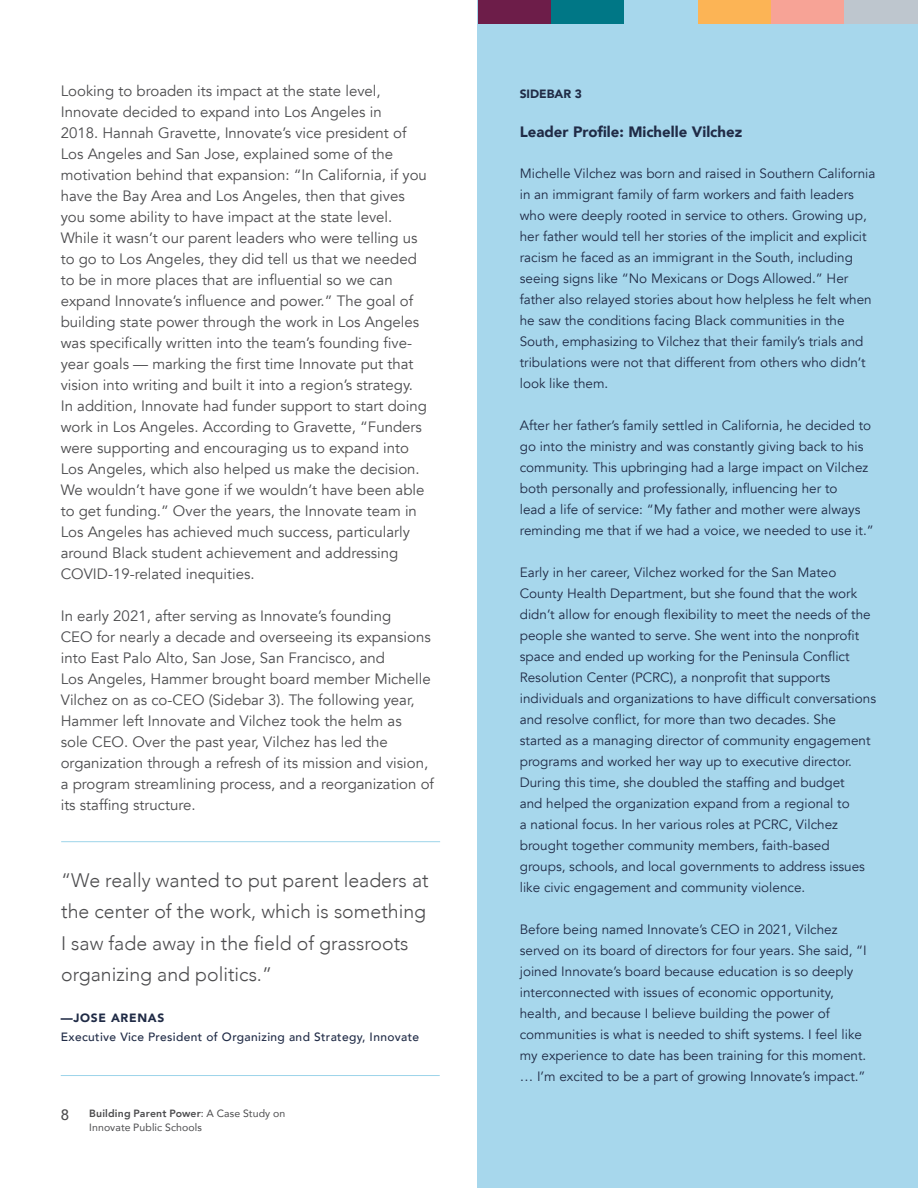
<style>
.page{position:relative;width:918px;height:1188px;background:#fff}
.page>*{position:absolute;margin:0;border:0;box-sizing:border-box;transform-origin:0 0}
.t1{font:300 19.5px/31.5px "Avenir";color:#4c4c4e}
.t2{font:15px/21px "Avenir";color:#4c4c4e}
.t3{font:900 15px "Avenir";color:#202b46}
.t4{font:500 15px "Avenir";color:#4c4c4e}
.t5{font:13.5px/21px "Avenir";color:#202b46}
.t6{font:500 12px "Avenir";letter-spacing:.03em;color:#202b46}
.t7{font:900 12px "Avenir";letter-spacing:.06em;color:#202b46}
.t8{font:900 12px "Avenir";color:#202b46}
.t9{font:10.5px/13.5px "Avenir";letter-spacing:.01em;color:#4c4c4e}
.s1{font-weight:800}
</style>
<div class="page">
<div style="left:478px;top:0;width:440px;height:1188px;background:#a7d7ec"></div>
<div style="left:478px;top:0;width:73px;height:23px;background:#6d1d49"></div>
<div style="left:551px;top:0;width:74px;height:23px;background:#007786"></div>
<div style="left:698px;top:0;width:73px;height:23px;background:#fcb455"></div>
<div style="left:771px;top:0;width:74px;height:23px;background:#f7a396"></div>
<div style="left:845px;top:0;width:73px;height:23px;background:#bec6ce"></div>
<hr style="left:61px;top:1075px;width:379px;height:1px;background:#9dd4ea">
<hr style="left:61px;top:841px;width:379px;height:1px;background:#9dd4ea">
<p class="t2" style="left:61px;top:81px;width:368px">Looking to broaden its impact at the state level, Innovate decided to expand into Los Angeles in<br>2018. Hannah Gravette, Innovate’s vice president of Los Angeles and San Jose, explained some of the motivation behind that expansion: “In California, if you have the Bay Area and Los Angeles, then that gives you some ability to have impact at the state level.<br>While it wasn’t our parent leaders who were telling us to go to Los Angeles, they did tell us that we needed to be in more places that are influential so we can expand Innovate’s influence and power.” The goal of building state power through the work in Los Angeles was specifically written into the team’s founding five&shy;year goals — marking the first time Innovate put that vision into writing and built it into a region’s strategy.<br>In addition, Innovate had funder support to start doing work in Los Angeles. According to Gravette, “Funders were supporting and encouraging us to expand into Los Angeles, which also helped us make the decision.<br>We wouldn’t have gone if we wouldn’t have been able to get funding.” Over the years, the Innovate team in Los Angeles has achieved much success, particularly around Black student achievement and addressing COVID-19-related inequities.</p>
<p class="t2" style="left:61px;top:606px;width:375px">In early 2021, after serving as Innovate’s founding<br>CEO for nearly a decade and overseeing its expansions into East Palo Alto, San Jose, San Francisco, and<br>Los Angeles, Hammer brought board member Michelle Vilchez on as co-CEO (Sidebar 3). The following year, Hammer left Innovate and Vilchez took the helm as<br>sole CEO. Over the past year, Vilchez has led the organization through a refresh of its mission and vision, a program streamlining process, and a reorganization of its staffing structure.</p>
<h1 class="t1" style="left:61px;top:864px;width:369px">“We really wanted to put parent leaders at the center of the work, which is something I saw fade away in the field of grassroots organizing and politics.”</h1>
<p class="t7" style="left:61px;top:1007px;width:105px">—JOSE ARENAS</p>
<p class="t6" style="left:61px;top:1027px;width:360px">Executive Vice President of Organizing and Strategy, Innovate</p>
<p class="t4" style="left:61px;top:1102px;width:10px">8</p>
<p class="t9" style="left:89px;top:1107px;width:198px"><span class="s1">Building Parent Power</span>: A Case Study on<br>Innovate Public Schools</p>
<p class="t8" style="left:520px;top:84px;width:64px">SIDEBAR 3</p>
<p class="t3" style="left:520px;top:119px;width:224px">Leader Profile: Michelle Vilchez</p>
<p class="t5" style="left:520px;top:163px;width:357px">Michelle Vilchez was born and raised in Southern California in an immigrant family of farm workers and faith leaders who were deeply rooted in service to others. Growing up, her father would tell her stories of the implicit and explicit racism he faced as an immigrant in the South, including seeing signs like “No Mexicans or Dogs Allowed.” Her father also relayed stories about how helpless he felt when he saw the conditions facing Black communities in the South, emphasizing to Vilchez that their family’s trials and tribulations were not that different from others who didn’t look like them.</p>
<p class="t5" style="left:520px;top:415px;width:356px">After her father’s family settled in California, he decided to go into the ministry and was constantly giving back to his community. This upbringing had a large impact on Vilchez both personally and professionally, influencing her to<br>lead a life of service: “My father and mother were always reminding me that if we had a voice, we needed to use it.”</p>
<p class="t5" style="left:520px;top:562px;width:358px">Early in her career, Vilchez worked for the San Mateo County Health Department, but she found that the work didn’t allow for enough flexibility to meet the needs of the people she wanted to serve. She went into the nonprofit space and ended up working for the Peninsula Conflict Resolution Center (PCRC), a nonprofit that supports individuals and organizations to have difficult conversations and resolve conflict, for more than two decades. She started as a managing director of community engagement programs and worked her way up to executive director.<br>During this time, she doubled the staffing and budget<br>and helped the organization expand from a regional to<br>a national focus. In her various roles at PCRC, Vilchez brought together community members, faith-based groups, schools, and local governments to address issues like civic engagement and community violence.</p>
<p class="t5" style="left:520px;top:919px;width:349px">Before being named Innovate’s CEO in 2021, Vilchez served on its board of directors for four years. She said, “I joined Innovate’s board because education is so deeply interconnected with issues of economic opportunity, health, and because I believe building the power of communities is what is needed to shift systems. I feel like my experience to date has been training for this moment. … I’m excited to be a part of growing Innovate’s impact.”</p>
</div>
